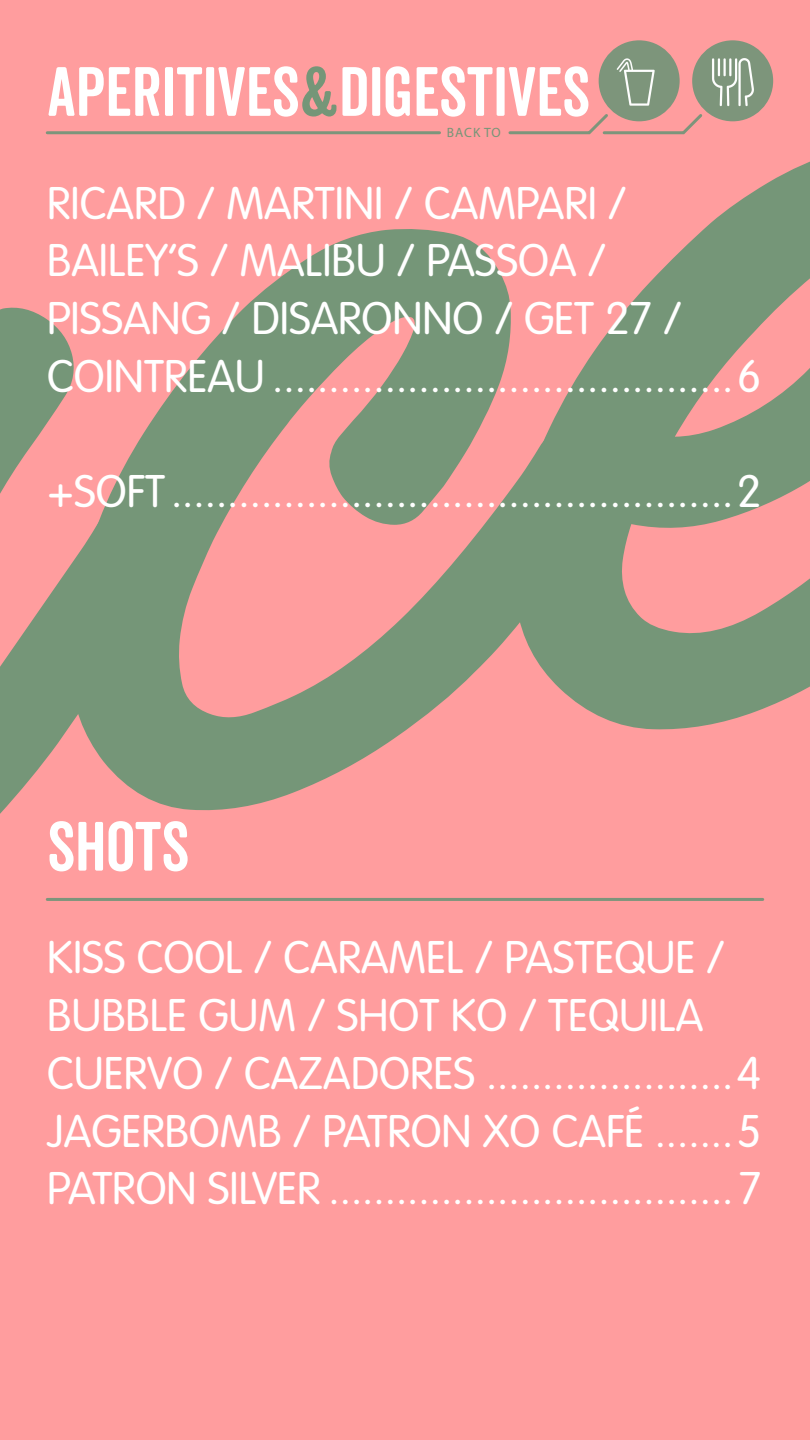
<style>
.page{position:relative;width:810px;height:1440px;background:#ff9d9e}
.page>*{position:absolute;margin:0;border:0;box-sizing:border-box;transform-origin:0 0}
.t1{font:67.5px "Veneer Clean Soft";color:#fff}
.t2{font:300 45px/57.8px "VAG Rounded Std";color:#fff}
.t3{font:13.5px "Myriad Pro";letter-spacing:.06em;color:#759678}
.s1{color:#759678}
</style>
<div class="page">
<svg style="left:0;top:307px;width:70px;height:594px"></svg>
<svg style="left:70px;top:229px;width:442px;height:582px;fill:#759678"></svg>
<svg style="left:512px;top:161px;width:298px;height:569px;fill:#759678"></svg>
<hr style="left:47px;top:898px;width:716px;height:3px;background:#7d957b">
<hr style="left:47px;top:131px;width:393px;height:3px;background:#7d957b">
<svg style="left:508px;top:114px;width:195px;height:21px"></svg>
<div style="left:599px;top:40px;width:81px;height:81px;background:#7d957b;border-radius:50%"></div>
<svg style="left:608px;top:51px;width:57px;height:64px"></svg>
<div style="left:692px;top:40px;width:81px;height:81px;background:#7d957b;border-radius:50%"></div>
<svg style="left:703px;top:51px;width:60px;height:62px"></svg>
<h1 class="t1" style="left:47px;top:51px;width:544px">APERITIVES<span class="s1">&amp;</span>DIGESTIVES</h1>
<p class="t3" style="left:447px;top:124px;width:55px">BACK TO</p>
<p class="t2" style="left:47px;top:176px;width:716px">RICARD / MARTINI / CAMPARI / BAILEY’S / MALIBU / PASSOA / PISSANG / DISARONNO / GET 27 / COINTREAU .........................................6</p>
<p class="t2" style="left:47px;top:464px;width:716px">+SOFT ..................................................2</p>
<h1 class="t1" style="left:47px;top:806px;width:143px">SHOTS</h1>
<p class="t2" style="left:47px;top:930px;width:716px">KISS COOL / CARAMEL / PASTEQUE / BUBBLE GUM / SHOT KO / TEQUILA CUERVO / CAZADORES ......................4<br>JAGERBOMB / PATRON XO CAFÉ .......5<br>PATRON SILVER ....................................7</p>
</div>
